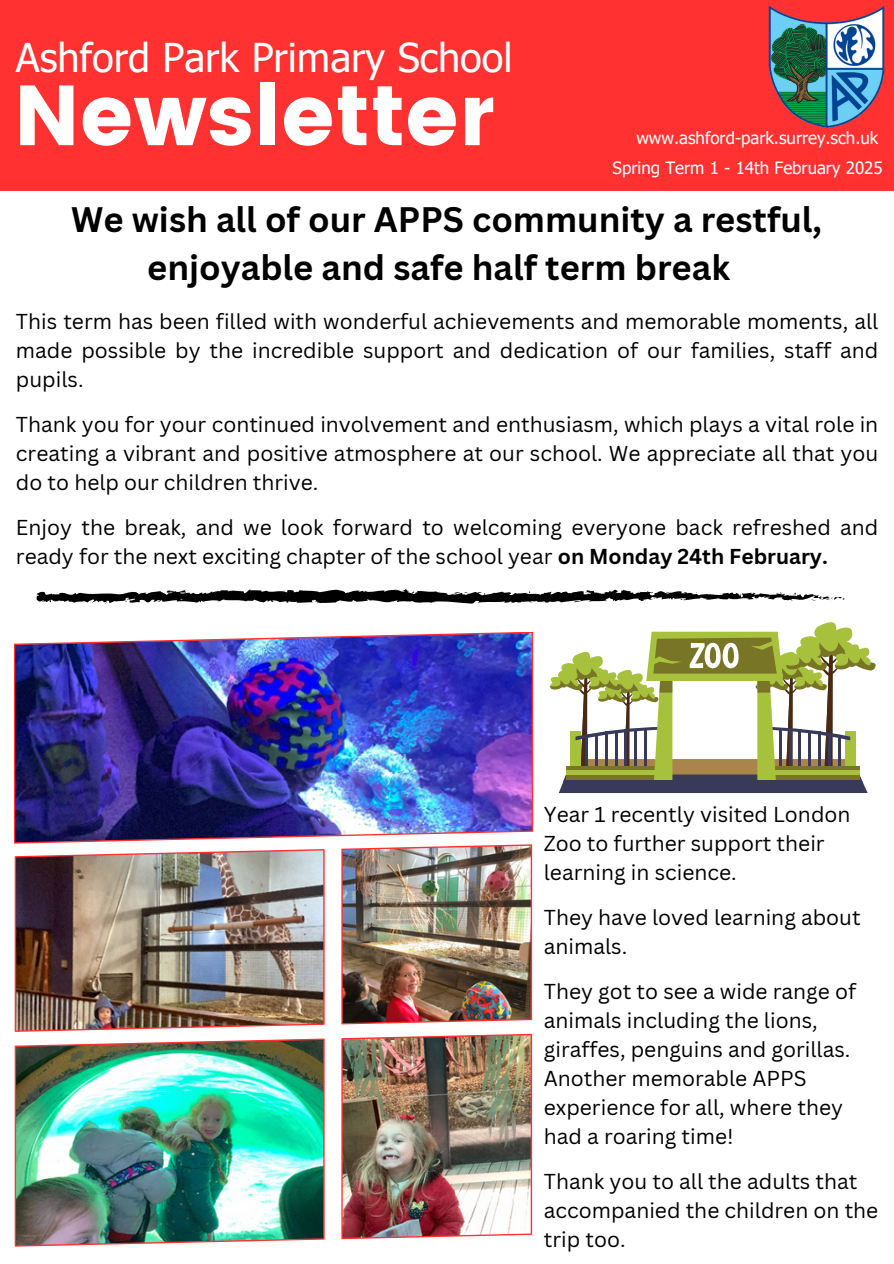
<style>
.page{position:relative;width:894px;height:1264px;background:#fff}
.page>*{position:absolute;margin:0;border:0;box-sizing:border-box;transform-origin:0 0}
.t1{font:84.75px "Poppins";color:#fff}
.t2{font:39.75px "Tahoma";color:#fff}
.t3{font:700 34.5px/48px "Canva Sans";color:#000;text-align:center}
.t4{font:21px/29px "Canva Sans";color:#000}
.t5{font:16.95px "Tahoma";color:#fff}
.s1{font-weight:700}
</style>
<div class="page">
<div style="left:0;top:0;width:893px;height:190px;background:#ff3131"></div>
<img style="left:768px;top:5px;width:117px;height:123px">
<img style="left:341px;top:844px;width:191px;height:180px">
<img style="left:15px;top:849px;width:309px;height:182px">
<img style="left:341px;top:1033px;width:191px;height:206px">
<img style="left:15px;top:1038px;width:309px;height:208px">
<img style="left:14px;top:632px;width:519px;height:211px">
<svg style="left:36px;top:589px;width:808px;height:15px"></svg>
<svg style="left:550px;top:622px;width:326px;height:171px"></svg>
<h4 class="t2" style="left:16px;top:32px;width:498px">Ashford Park Primary School</h4>
<p class="t1" style="left:14px;top:66px;width:482px">Newsletter</p>
<p class="t5" style="left:636px;top:127px;width:243px">www.ashford-park.surrey.sch.uk</p>
<p class="t5" style="left:612px;top:157px;width:271px">Spring Term 1 - 14th February 2025</p>
<p class="t3" style="left:71px;top:194px;width:752px">We wish all of our APPS community a restful, enjoyable and safe half term break</p>
<h3 class="t4" style="left:16px;top:306px;width:863px;text-align:justify">This term has been filled with wonderful achievements and memorable moments, all made possible by the incredible support and dedication of our families, staff and pupils.</h3>
<h4 class="t4" style="left:16px;top:409px;width:863px;text-align:justify">Thank you for your continued involvement and enthusiasm, which plays a vital role in creating a vibrant and positive atmosphere at our school. We appreciate all that you do to help our children thrive.</h4>
<h4 class="t4" style="left:16px;top:512px;width:863px">Enjoy the break, and we look forward to welcoming everyone back refreshed and ready for the next exciting chapter of the school year <span class="s1">on Monday 24th February.</span></h4>
<p class="t4" style="left:543px;top:799px;width:308px">Year 1 recently visited London<br>Zoo to further support their learning in science.</p>
<p class="t4" style="left:543px;top:902px;width:318px">They have loved learning about animals.</p>
<p class="t4" style="left:543px;top:976px;width:313px">They got to see a wide range of animals including the lions, giraffes, penguins and gorillas.<br>Another memorable APPS experience for all, where they had a roaring time!</p>
<p class="t4" style="left:543px;top:1166px;width:336px">Thank you to all the adults that accompanied the children on the trip too.</p>
</div>
